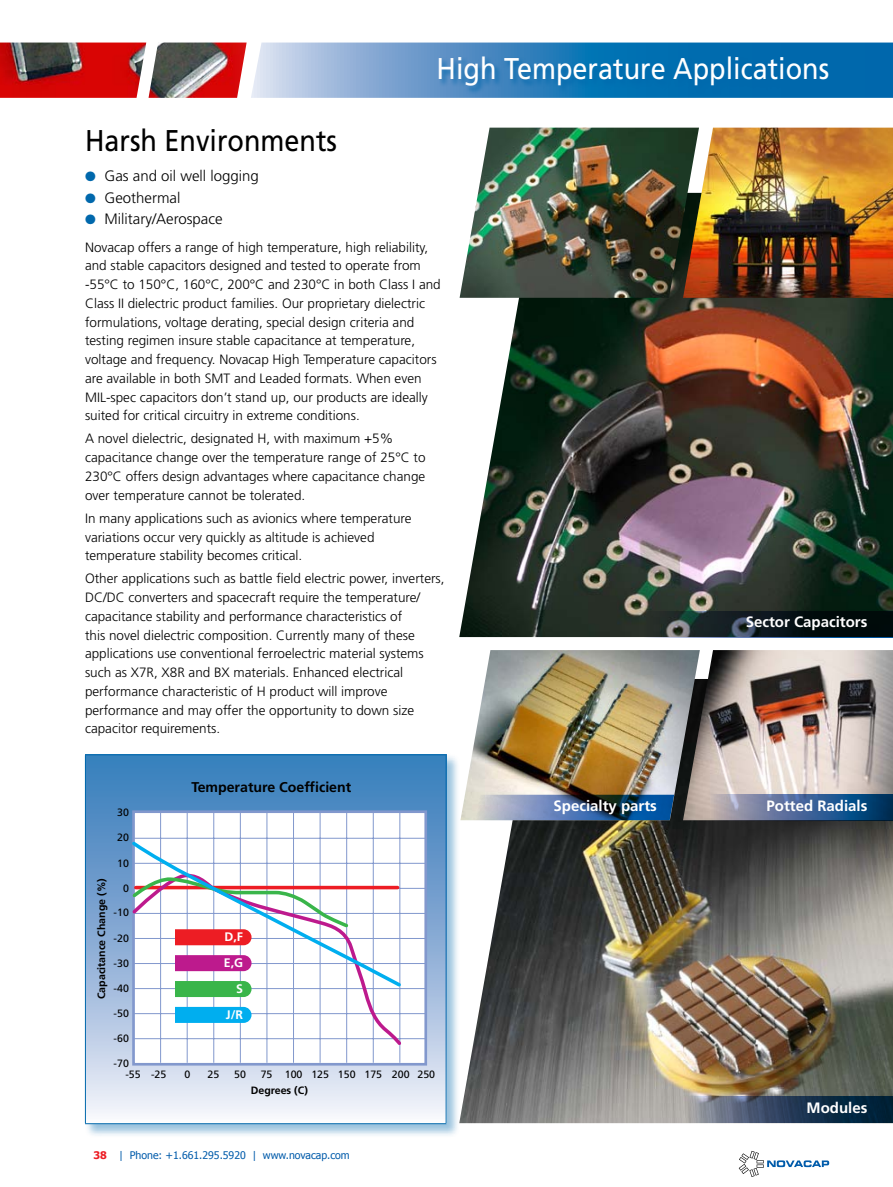
<style>
.page{position:relative;width:893px;height:1187px;background:#fff}
.page>*{position:absolute;margin:0;border:0;box-sizing:border-box;transform-origin:0 0}
.t1{font:30px "Frutiger";color:#fff;scale:.9 1}
.t2{font:30px "Frutiger";color:#000;scale:.9 1}
.t3{font:300 15px "Frutiger";color:#000}
.t4{font:700 15px "Frutiger";color:#fff}
.t5{font:700 14.1px "Frutiger";color:#000}
.t6{font:300 13.5px/18.8px "Frutiger";color:#000}
.t7{font:700 12.45px/25.8px "Frutiger";color:#fff;text-align:right}
.t8{font:10.65px/15.9px "Frutiger";color:#000}
.t9{font:700 10.65px "Frutiger";color:#000}
.t10{font:10.5px "Tahoma";color:#005baa}
.s1{color:#0068ac}
.s2{font-weight:700}
.s3{font-weight:700;color:#ed1d24}
</style>
<div class="page">
<div style="left:84px;top:753px;width:376px;height:384px;background:#0068ac;opacity:.4"></div>
<div style="left:85px;top:754px;width:361px;height:369px;background:linear-gradient(to bottom,#2d75b7,#eeedf7)"></div>
<hr style="left:85px;top:754px;width:361px;height:1px;background:#0068ac">
<hr style="left:85px;top:755px;width:1px;height:368px;background:#0068ac">
<hr style="left:446px;top:755px;width:1px;height:368px;background:#0068ac">
<hr style="left:85px;top:1123px;width:361px;height:1px;background:#0068ac">
<img style="left:459px;top:753px;width:434px;height:370px">
<img style="left:459px;top:296px;width:434px;height:341px">
<img style="left:460px;top:128px;width:223px;height:170px">
<img style="left:700px;top:650px;width:193px;height:170px">
<svg style="left:687px;top:1096px;width:206px;height:25px;background:#354960"></svg>
<svg style="left:643px;top:611px;width:250px;height:26px;background:#152022"></svg>
<img style="left:683px;top:128px;width:210px;height:170px">
<div style="left:134px;top:811px;width:292px;height:253px;background:#fff"></div>
<hr style="left:134px;top:837px;width:292px;height:1px;background:#8298cd">
<hr style="left:134px;top:862px;width:292px;height:1px;background:#8298cd">
<hr style="left:134px;top:887px;width:292px;height:1px;background:#8298cd">
<hr style="left:134px;top:912px;width:292px;height:1px;background:#8298cd">
<hr style="left:134px;top:937px;width:292px;height:1px;background:#8298cd">
<hr style="left:134px;top:963px;width:292px;height:1px;background:#8298cd">
<hr style="left:134px;top:988px;width:292px;height:1px;background:#8298cd">
<hr style="left:134px;top:1013px;width:292px;height:1px;background:#8298cd">
<hr style="left:134px;top:1038px;width:292px;height:1px;background:#8298cd">
<hr style="left:160px;top:810px;width:1px;height:252px;background:#8298cd">
<hr style="left:187px;top:810px;width:1px;height:252px;background:#8298cd">
<hr style="left:213px;top:810px;width:1px;height:252px;background:#8298cd">
<hr style="left:240px;top:810px;width:1px;height:252px;background:#8298cd">
<hr style="left:266px;top:810px;width:1px;height:252px;background:#8298cd">
<hr style="left:320px;top:810px;width:1px;height:252px;background:#8298cd">
<hr style="left:293px;top:810px;width:1px;height:252px;background:#8298cd">
<hr style="left:346px;top:810px;width:1px;height:252px;background:#8298cd">
<hr style="left:373px;top:810px;width:1px;height:252px;background:#8298cd">
<hr style="left:399px;top:810px;width:1px;height:252px;background:#8298cd">
<div style="left:132px;top:810px;width:295px;height:255px;border:3px solid #8298cd"></div>
<svg style="left:131px;top:996px;width:272px;height:50px"></svg>
<svg style="left:129px;top:838px;width:275px;height:158px"></svg>
<svg style="left:175px;top:1006px;width:77px;height:16px"></svg>
<svg style="left:710px;top:794px;width:183px;height:26px;background:#4d6c94"></svg>
<img style="left:460px;top:650px;width:240px;height:170px">
<svg style="left:474px;top:794px;width:200px;height:26px;background:#537196"></svg>
<svg style="left:251px;top:43px;width:642px;height:55px;background:#5896c7"></svg>
<img style="left:0;top:43px;width:146px;height:55px">
<img style="left:149px;top:43px;width:98px;height:55px">
<div style="left:439px;top:56px;width:398px;height:38px;background:#0068ac;opacity:.85"></div>
<svg style="left:739px;top:1151px;width:90px;height:25px"></svg>
<p class="t1" style="left:437px;top:51px;width:438px">High Temperature Applications</p>
<p class="t2" style="left:85px;top:123px;width:282px">Harsh Environments</p>
<p class="t3" style="left:85px;top:167px;width:175px"><span class="s1">●</span> Gas and oil well logging</p>
<p class="t3" style="left:85px;top:189px;width:97px"><span class="s1">●</span> Geothermal</p>
<p class="t3" style="left:85px;top:211px;width:139px"><span class="s1">●</span> Military/Aerospace</p>
<p class="t6" style="left:85px;top:237px;width:357px">Novacap offers a range of high temperature, high reliability, and stable capacitors designed and tested to operate from -55°C to 150°C, 160°C, 200°C and 230°C in both Class I and Class II dielectric product families. Our proprietary dielectric formulations, voltage derating, special design criteria and testing regimen insure stable capacitance at temperature, voltage and frequency. Novacap High Temperature capacitors are available in both SMT and Leaded formats. When even MIL-spec capacitors don’t stand up, our products are ideally suited for critical circuitry in extreme conditions.</p>
<p class="t6" style="left:85px;top:429px;width:342px">A novel dielectric, designated H, with maximum +5% capacitance change over the temperature range of 25°C to 230°C offers design advantages where capacitance change over temperature cannot be tolerated.</p>
<p class="t6" style="left:85px;top:508px;width:328px">In many applications such as avionics where temperature variations occur very quickly as altitude is achieved temperature stability becomes critical.</p>
<p class="t6" style="left:85px;top:569px;width:361px">Other applications such as battle field electric power, inverters, DC/DC converters and spacecraft require the temperature/ capacitance stability and performance characteristics of<br>this novel dielectric composition. Currently many of these applications use conventional ferroelectric material systems such as X7R, X8R and BX materials. Enhanced electrical performance characteristic of H product will improve performance and may offer the opportunity to down size capacitor requirements.</p>
<p class="t8" style="left:117px;top:804px;width:13px">30</p>
<p class="t8" style="left:117px;top:829px;width:13px">20</p>
<p class="t8" style="left:117px;top:855px;width:13px">10</p>
<p class="t9" style="left:95px;top:999px;width:122px;rotate:-90deg">Capacitance Change (%)</p>
<p class="t8" style="left:123px;top:880px;width:7px">0</p>
<p class="t8" style="left:114px;top:904px;width:17px">-10</p>
<p class="t8" style="left:114px;top:930px;width:17px">-20</p>
<p class="t8" style="left:114px;top:954px;width:17px">-30</p>
<p class="t8" style="left:114px;top:979px;width:17px">-40</p>
<p class="t8" style="left:114px;top:1005px;width:17px">-50</p>
<p class="t8" style="left:114px;top:1030px;width:17px">-60</p>
<p class="t8" style="left:114px;top:1054px;width:17px">-70</p>
<p class="t5" style="left:191px;top:779px;width:161px">Temperature Coefficient</p>
<p class="t7" style="left:224px;top:924px;width:21px">D,F<br>E,G<br>S<br>J/R</p>
<p class="t8" style="left:125px;top:1066px;width:42px">-55 -25</p>
<p class="t8" style="left:184px;top:1066px;width:7px">0</p>
<p class="t8" style="left:208px;top:1066px;width:13px">25</p>
<p class="t8" style="left:234px;top:1066px;width:13px">50</p>
<p class="t8" style="left:251px;top:1066px;width:186px;text-indent:10px">75 100 125 150 175 200 250<br><span class="s2">Degrees (C)</span></p>
<p class="t10" style="left:94px;top:1147px;width:258px"><span class="s3">38</span> | Phone: +1.661.295.5920 | www.novacap.com</p>
<p class="t4" style="left:746px;top:613px;width:123px">Sector Capacitors</p>
<p class="t4" style="left:554px;top:796px;width:105px">Specialty parts</p>
<p class="t4" style="left:767px;top:796px;width:102px">Potted Radials</p>
<p class="t4" style="left:807px;top:1098px;width:62px">Modules</p>
</div>
